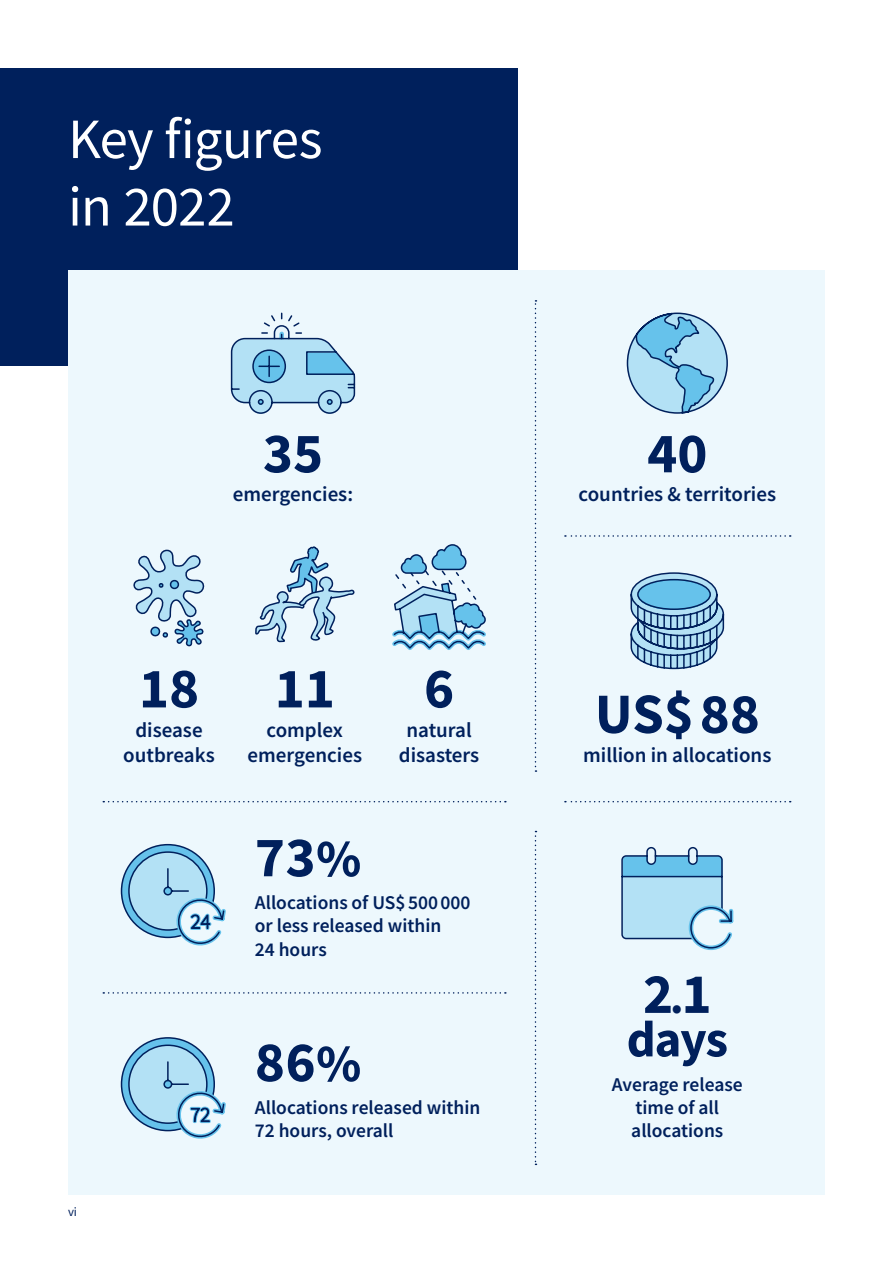
<style>
.page{position:relative;width:893px;height:1263px;background:#fff}
.page>*{position:absolute;margin:0;border:0;box-sizing:border-box;transform-origin:0 0}
.t1{font:700 57px "Source Sans Pro";color:#00205c}
.t2{font:57px/67.5px "Source Sans Pro";letter-spacing:-.015em;color:#fff}
.t3{font:700 51px "Source Sans Pro";color:#00205c}
.t4{font:600 21px/25.2px "Source Sans Pro";color:#00205c;text-align:center}
.t5{font:600 19.5px/23.4px "Source Sans Pro";color:#00205c}
.t6{font:12.75px "Source Sans Pro";color:#00205c}
.s1{font-size:52.5px}
.s2{font-size:45px}
</style>
<div class="page">
<div style="left:0;top:68px;width:517px;height:298px;background:#00205c"></div>
<div style="left:68px;top:271px;width:757px;height:924px;background:#edf8fd"></div>
<svg style="left:535px;top:300px;width:1px;height:472px"></svg>
<svg style="left:103px;top:801px;width:403px;height:1px"></svg>
<svg style="left:103px;top:992px;width:403px;height:2px"></svg>
<svg style="left:565px;top:535px;width:226px;height:2px"></svg>
<svg style="left:565px;top:801px;width:226px;height:1px"></svg>
<svg style="left:626px;top:312px;width:102px;height:102px"></svg>
<svg style="left:630px;top:572px;width:95px;height:98px"></svg>
<svg style="left:535px;top:831px;width:1px;height:334px"></svg>
<svg style="left:120px;top:843px;width:106px;height:103px"></svg>
<svg style="left:120px;top:1037px;width:106px;height:102px"></svg>
<svg style="left:621px;top:846px;width:113px;height:105px"></svg>
<svg style="left:230px;top:312px;width:126px;height:102px"></svg>
<svg style="left:133px;top:549px;width:72px;height:98px"></svg>
<svg style="left:392px;top:544px;width:94px;height:106px"></svg>
<svg style="left:255px;top:546px;width:100px;height:97px"></svg>
<h1 class="t2" style="left:68px;top:105px;width:256px">Key figures in 2022</h1>
<h1 class="t1" style="left:263px;top:415px;width:62px">35</h1>
<p class="t4" style="left:233px;top:482px;width:122px">emergencies:</p>
<h1 class="t1" style="left:139px;top:650px;width:62px">18</h1>
<h1 class="t1" style="left:275px;top:650px;width:62px">11</h1>
<h1 class="t1" style="left:424px;top:650px;width:32px">6</h1>
<p class="t4" style="left:123px;top:717px;width:93px">disease outbreaks</p>
<p class="t4" style="left:248px;top:717px;width:116px">complex emergencies</p>
<h1 class="t1" style="left:255px;top:819px;width:108px">73<span class="s1">%</span></h1>
<p class="t4" style="left:399px;top:717px;width:82px">natural disasters</p>
<p class="t5" style="left:255px;top:891px;width:217px">Allocations of US$500000 or less released within<br>24 hours</p>
<h1 class="t1" style="left:255px;top:1024px;width:108px">86<span class="s1">%</span></h1>
<p class="t6" style="left:68px;top:1203px;width:11px">vi</p>
<p class="t5" style="left:255px;top:1095px;width:227px">Allocations released within<br>72 hours, overall</p>
<h1 class="t1" style="left:647px;top:415px;width:62px">40</h1>
<p class="t4" style="left:579px;top:482px;width:199px">countries &amp; territories</p>
<h1 class="t1" style="left:595px;top:675px;width:167px">US$ 88</h1>
<p class="t4" style="left:583px;top:742px;width:190px">million in allocations</p>
<h1 class="t1" style="left:643px;top:955px;width:70px">2<span class="s2">.</span>1</h1>
<h2 class="t3" style="left:627px;top:1005px;width:103px">days</h2>
<p class="t5" style="left:612px;top:1072px;width:132px;text-align:center">Average release time of all allocations</p>
</div>
